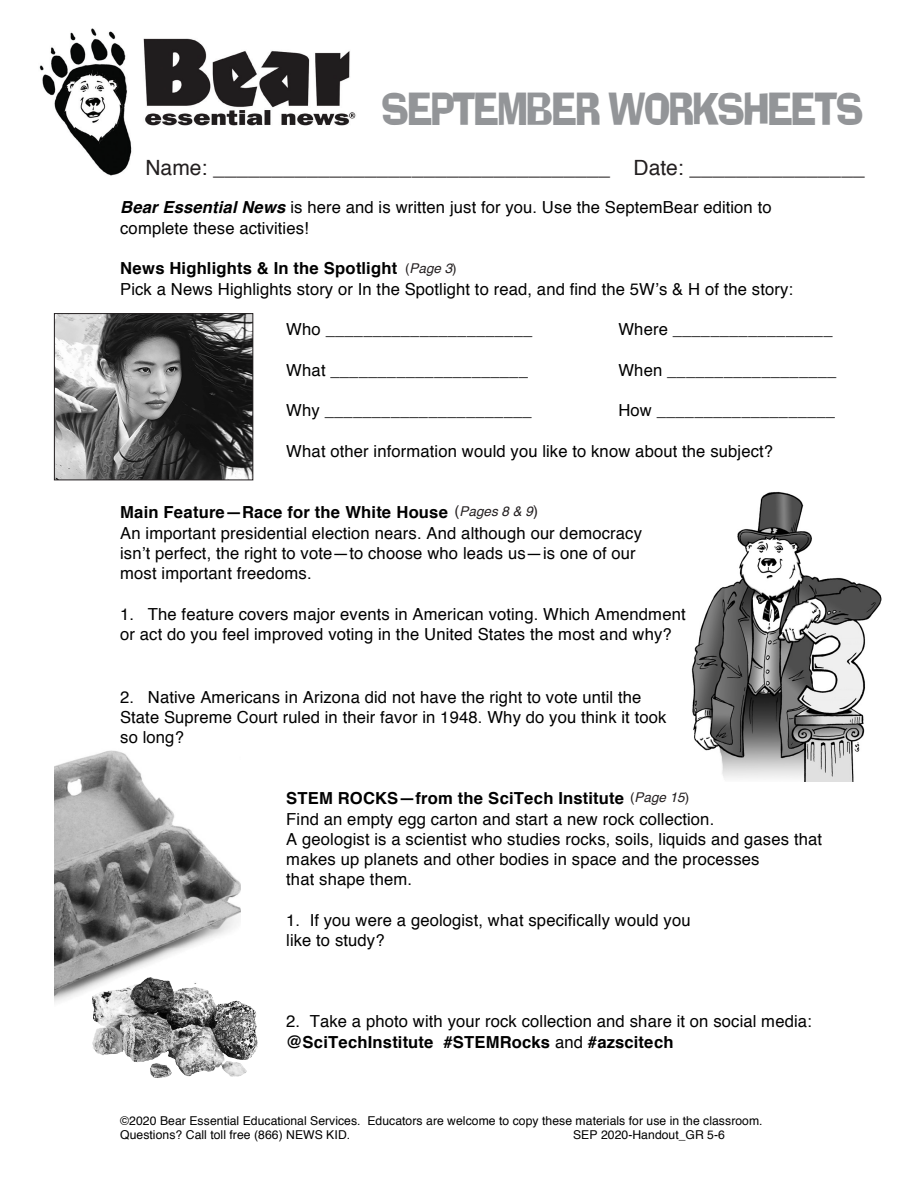
<style>
.page{position:relative;width:918px;height:1188px;background:#fff}
.page>*{position:absolute;margin:0;border:0;box-sizing:border-box;transform-origin:0 0}
.t1{font:45px "Ad Lib";letter-spacing:-.04em;color:#939598;scale:.83 1}
.t2{font:21px "Helvetica";color:#231f20}
.t3{font:16.65px/20.2px "Helvetica";letter-spacing:.005em;color:#000}
.t4{font:italic 13.5px "Helvetica";color:#231f20}
.t5{font:12.15px/14.7px "Helvetica";letter-spacing:.005em;color:#000}
.s1{font-weight:700;font-style:italic}
.s2{font-weight:700}
.s3{font-style:normal}
.s4{font-style:normal;font-size:15px}
</style>
<div class="page">
<img style="left:143px;top:38px;width:213px;height:88px">
<img style="left:39px;top:29px;width:93px;height:147px">
<img style="left:56px;top:315px;width:195px;height:163px">
<div style="left:54px;top:313px;width:199px;height:167px;border:1px solid #231f20"></div>
<img style="left:691px;top:491px;width:191px;height:290px">
<img style="left:54px;top:750px;width:187px;height:283px">
<img style="left:92px;top:977px;width:58px;height:45px">
<p class="t1" style="left:382px;top:82px;width:582px">SEPTEMBER WORKSHEETS</p>
<p class="t2" style="left:146px;top:152px;width:721px">Name: __________________________________ Date: _______________</p>
<p class="t3" style="left:120px;top:199px;width:653px"><span class="s1">Bear Essential News</span> is here and is written just for you. Use the SeptemBear edition to complete these activities!</p>
<p class="t3" style="left:120px;top:259px;width:675px"><span class="s2">News Highlights &amp; In the Spotlight<br></span>Pick a News Highlights story or In the Spotlight to read, and find the 5W’s &amp; H of the story:</p>
<p class="t3" style="left:286px;top:320px;width:248px">Who ______________________</p>
<p class="t3" style="left:618px;top:320px;width:216px">Where _________________</p>
<p class="t3" style="left:286px;top:361px;width:243px">What _____________________</p>
<p class="t3" style="left:618px;top:361px;width:220px">When __________________</p>
<p class="t3" style="left:286px;top:401px;width:247px">Why ______________________</p>
<p class="t3" style="left:618px;top:401px;width:218px">How ___________________</p>
<p class="t3" style="left:286px;top:442px;width:488px">What other information would you like to know about the subject?</p>
<p class="t4" style="left:405px;top:258px;width:53px"><span class="s3">(</span>Page 3<span class="s3">)</span></p>
<p class="t4" style="left:454px;top:501px;width:85px"><span class="s4">(</span>Pages 8 &amp; 9<span class="s4">)</span></p>
<p class="t3" style="left:120px;top:503px;width:523px"><span class="s2">Main Feature—Race for the White House<br></span>An important presidential election nears. And although our democracy isn’t perfect, the right to vote—to choose who leads us—is one of our most important freedoms.</p>
<p class="t3" style="left:120px;top:605px;width:567px">1. The feature covers major events in American voting. Which Amendment or act do you feel improved voting in the United States the most and why?</p>
<p class="t3" style="left:120px;top:688px;width:548px">2. Native Americans in Arizona did not have the right to vote until the<br>State Supreme Court ruled in their favor in 1948. Why do you think it took so long?</p>
<p class="t3" style="left:286px;top:789px;width:537px"><span class="s2">STEM ROCKS—from the SciTech Institute<br></span>Find an empty egg carton and start a new rock collection.<br>A geologist is a scientist who studies rocks, soils, liquids and gases that makes up planets and other bodies in space and the processes<br>that shape them.</p>
<p class="t3" style="left:286px;top:911px;width:406px">1. If you were a geologist, what specifically would you like to study?</p>
<p class="t4" style="left:630px;top:787px;width:61px"><span class="s3">(</span>Page 15<span class="s3">)</span></p>
<p class="t3" style="left:286px;top:1012px;width:527px">2. Take a photo with your rock collection and share it on social media: <span class="s2">@SciTechInstitute #STEMRocks</span> and <span class="s2">#azscitech</span></p>
<p class="t5" style="left:120px;top:1114px;width:644px">©2020 Bear Essential Educational Services. Educators are welcome to copy these materials for use in the classroom.<br>Questions? Call toll free (866) NEWS KID.</p>
<p class="t5" style="left:573px;top:1128px;width:153px">SEP 2020-Handout_GR 5-6</p>
</div>
